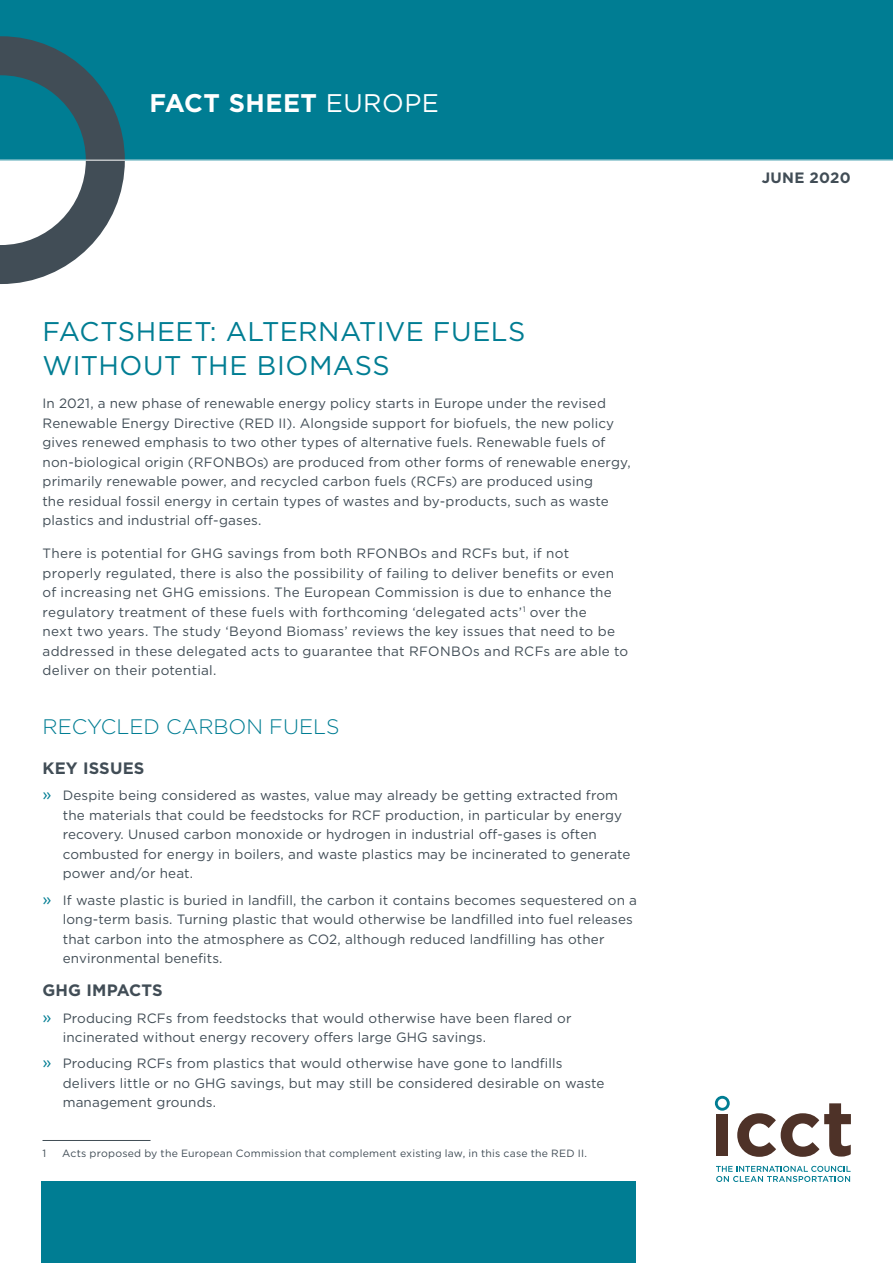
<style>
.page{position:relative;width:893px;height:1263px;background:#fff}
.page>*{position:absolute;margin:0;border:0;box-sizing:border-box;transform-origin:0 0}
.t1{font:27px/34.5px "Gotham";letter-spacing:.015em;color:#007d93}
.t2{font:700 25.5px "Gotham";letter-spacing:.02em;color:#fff}
.t3{font:300 21px "Gotham";color:#007d93}
.t4{font:700 16.5px "Gotham";letter-spacing:.01em;color:#414d56}
.t5{font:700 15px "Gotham";letter-spacing:.02em;color:#414d56}
.t6{font:13.5px/19.5px "Gotham";letter-spacing:.01em;color:#414d56}
.t7{font:10.5px "Gotham";letter-spacing:.02em;color:#414d56}
.s1{font-weight:400}
.s2{font-size:16.5px;color:#007d93}
</style>
<div class="page">
<hr style="left:43px;top:1140px;width:108px;height:1px;background:#414d56">
<div style="left:0;top:0;width:893px;height:160px;background:#007d93"></div>
<svg style="left:0;top:36px;width:125px;height:248px"></svg>
<hr style="left:0;top:160px;width:893px;height:1px;background:#fff">
<svg style="left:716px;top:1166px;width:135px;height:16px"></svg>
<div style="left:716px;top:1114px;width:12px;height:42px;background:#4e3228"></div>
<svg style="left:737px;top:1103px;width:114px;height:54px"></svg>
<svg style="left:715px;top:1096px;width:15px;height:15px"></svg>
<div style="left:41px;top:1182px;width:594px;height:81px;background:#007d93"></div>
<h2 class="t2" style="left:149px;top:86px;width:291px">FACT SHEET <span class="s1">EUROPE</span></h2>
<h1 class="t1" style="left:43px;top:313px;width:484px">FACTSHEET: ALTERNATIVE FUELS<br>WITHOUT THE BIOMASS</h1>
<p class="t6" style="left:43px;top:393px;width:590px">In 2021, a new phase of renewable energy policy starts in Europe under the revised Renewable Energy Directive (RED II). Alongside support for biofuels, the new policy gives renewed emphasis to two other types of alternative fuels. Renewable fuels of non-biological origin (RFONBOs) are produced from other forms of renewable energy, primarily renewable power, and recycled carbon fuels (RCFs) are produced using<br>the residual fossil energy in certain types of wastes and by-products, such as waste plastics and industrial off-gases.</p>
<p class="t6" style="left:43px;top:543px;width:587px">There is potential for GHG savings from both RFONBOs and RCFs but, if not properly regulated, there is also the possibility of failing to deliver benefits or even of increasing net GHG emissions. The European Commission is due to enhance the regulatory treatment of these fuels with forthcoming ‘delegated acts’<sup>1</sup> over the<br>next two years. The study ‘Beyond Biomass’ reviews the key issues that need to be addressed in these delegated acts to guarantee that RFONBOs and RCFs are able to deliver on their potential.</p>
<h3 class="t3" style="left:43px;top:713px;width:298px">RECYCLED CARBON FUELS</h3>
<p class="t4" style="left:43px;top:757px;width:103px">KEY ISSUES</p>
<p class="t6" style="left:63px;top:785px;width:569px;text-indent:-20px"><span class="s2">»</span> Despite being considered as wastes, value may already be getting extracted from the materials that could be feedstocks for RCF production, in particular by energy recovery. Unused carbon monoxide or hydrogen in industrial off-gases is often combusted for energy in boilers, and waste plastics may be incinerated to generate power and/or heat.</p>
<p class="t6" style="left:63px;top:890px;width:576px;text-indent:-20px"><span class="s2">»</span> If waste plastic is buried in landfill, the carbon it contains becomes sequestered on a long-term basis. Turning plastic that would otherwise be landfilled into fuel releases that carbon into the atmosphere as CO2, although reduced landfilling has other environmental benefits.</p>
<p class="t4" style="left:43px;top:980px;width:122px">GHG IMPACTS</p>
<p class="t6" style="left:63px;top:1008px;width:510px;text-indent:-20px"><span class="s2">»</span> Producing RCFs from feedstocks that would otherwise have been flared or incinerated without energy recovery offers large GHG savings.</p>
<p class="t6" style="left:63px;top:1053px;width:543px;text-indent:-20px"><span class="s2">»</span> Producing RCFs from plastics that would otherwise have gone to landfills delivers little or no GHG savings, but may still be considered desirable on waste management grounds.</p>
<p class="t7" style="left:43px;top:1146px;width:5px">1</p>
<p class="t7" style="left:62px;top:1146px;width:527px">Acts proposed by the European Commission that complement existing law, in this case the RED II.</p>
<p class="t5" style="left:762px;top:168px;width:91px">JUNE 2020</p>
</div>
